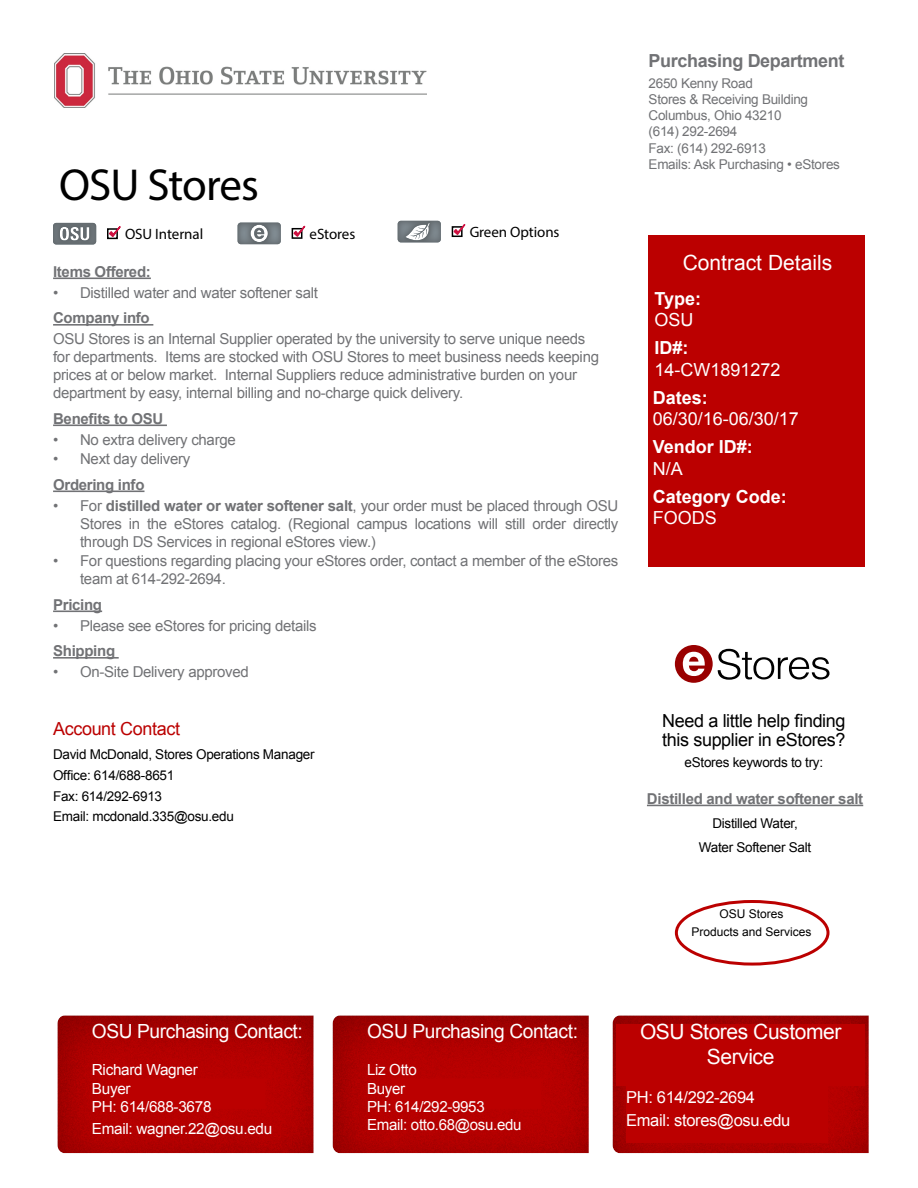
<style>
.page{position:relative;width:918px;height:1188px;background:#fff}
.page>*{position:absolute;margin:0;border:0;box-sizing:border-box;transform-origin:0 0}
.t1{font:45px "Myriad Pro";letter-spacing:-.02em;color:#000}
.t2{font:21px/25.2px "Arial";letter-spacing:-.02em;color:#fff;text-align:center}
.t3{font:21px "Arial";color:#fff}
.t4{font:19.5px "Arial";letter-spacing:-.02em;color:#fff}
.t5{font:18px/19.5px "Arial";letter-spacing:-.02em;color:#000}
.t6{font:18px "Arial";color:#fff}
.t7{font:700 18px "Arial";color:#fff}
.t8{font:700 18px "Arial";letter-spacing:-.02em;color:#717275}
.t9{font:18px "Arial";letter-spacing:-.02em;color:#b00}
.t10{font:16.5px/23.1px "Arial";letter-spacing:-.02em;color:#fff}
.t11{font:15.3px/18.3px "Arial";letter-spacing:-.02em;color:#fff}
.t12{font:15px/18px "Arial";letter-spacing:-.02em;color:#717275}
.t13{font:700 15px "Arial";letter-spacing:-.02em;color:#717275}
.t14{font:15px "Myriad Pro";letter-spacing:-.005em;color:#000}
.t15{font:13.5px/20.7px "Arial";letter-spacing:-.02em;color:#000}
.t16{font:13.5px/16.2px "Arial";letter-spacing:-.02em;color:#717275}
.t17{font:12px/18px "Arial";color:#000;text-align:center}
.s1{font-weight:700}
</style>
<div class="page">
<img style="left:55px;top:54px;width:371px;height:53px">
<hr style="left:53px;top:278px;width:98px;height:1px;background:#717275">
<hr style="left:53px;top:324px;width:100px;height:2px;background:#717275">
<hr style="left:53px;top:425px;width:114px;height:1px;background:#717275">
<hr style="left:53px;top:491px;width:91px;height:1px;background:#717275">
<hr style="left:53px;top:611px;width:49px;height:1px;background:#717275">
<hr style="left:53px;top:657px;width:66px;height:2px;background:#717275">
<svg style="left:718px;top:649px;width:112px;height:31px"></svg>
<div style="left:675px;top:645px;width:38px;height:38px;background:#900;border-radius:50%"></div>
<svg style="left:683px;top:652px;width:22px;height:24px"></svg>
<hr style="left:647px;top:805px;width:216px;height:1px;background:#717275">
<div style="left:649px;top:236px;width:216px;height:331px;background:#b00"></div>
<div style="left:598px;top:1002px;width:283px;height:155px;background:#000;opacity:.3"></div>
<div style="left:616px;top:1024px;width:249px;height:62px;background:#b00"></div>
<div style="left:626px;top:1069px;width:201px;height:73px;background:#b00"></div>
<svg style="left:238px;top:223px;width:43px;height:21px"></svg>
<div style="left:292px;top:228px;width:10px;height:11px;border:2px solid #000"></div>
<svg style="left:292px;top:225px;width:14px;height:13px"></svg>
<img style="left:398px;top:221px;width:43px;height:21px">
<div style="left:452px;top:226px;width:11px;height:11px;border:2px solid #000"></div>
<svg style="left:452px;top:224px;width:14px;height:12px"></svg>
<svg style="left:54px;top:244px;width:41px;height:1px"></svg>
<img style="left:53px;top:223px;width:43px;height:21px">
<svg style="left:107px;top:226px;width:14px;height:13px"></svg>
<div style="left:675px;top:900px;width:155px;height:66px;border:3px solid #b00;border-radius:50%"></div>
<div style="left:45px;top:1002px;width:282px;height:152px;background:#000;opacity:.3"></div>
<div style="left:320px;top:1002px;width:282px;height:152px;background:#000;opacity:.3"></div>
<h1 class="t1" style="left:59px;top:157px;width:201px">OSU Stores</h1>
<p class="t14" style="left:125px;top:225px;width:80px">OSU Internal</p>
<p class="t14" style="left:310px;top:225px;width:47px">eStores</p>
<p class="t14" style="left:470px;top:223px;width:91px">Green Options</p>
<p class="t13" style="left:53px;top:261px;width:99px">Items Offered:</p>
<p class="t12" style="left:53px;top:284px;width:266px">• Distilled water and water softener salt</p>
<p class="t13" style="left:53px;top:308px;width:98px">Company info</p>
<p class="t12" style="left:53px;top:330px;width:547px">OSU Stores is an Internal Supplier operated by the university to serve unique needs for departments. Items are stocked with OSU Stores to meet business needs keeping prices at or below market. Internal Suppliers reduce administrative burden on your department by easy, internal billing and no-charge quick delivery.</p>
<p class="t13" style="left:53px;top:408px;width:112px">Benefits to OSU</p>
<p class="t12" style="left:53px;top:431px;width:184px">• No extra delivery charge</p>
<p class="t12" style="left:53px;top:450px;width:139px">• Next day delivery</p>
<p class="t13" style="left:53px;top:474px;width:93px">Ordering info</p>
<p class="t12" style="left:80px;top:497px;width:540px;text-align:justify;text-indent:-27px">• For <span class="s1">distilled water or water softener salt</span>, your order must be placed through OSU Stores in the eStores catalog. (Regional campus locations will still order directly through DS Services in regional eStores view.)</p>
<p class="t12" style="left:80px;top:552px;width:540px;text-indent:-27px">• For questions regarding placing your eStores order, contact a member of the eStores team at 614-292-2694.</p>
<p class="t13" style="left:53px;top:594px;width:51px">Pricing</p>
<p class="t12" style="left:53px;top:617px;width:265px">• Please see eStores for pricing details</p>
<p class="t13" style="left:53px;top:641px;width:64px">Shipping</p>
<p class="t12" style="left:53px;top:663px;width:197px">• On-Site Delivery approved</p>
<p class="t9" style="left:53px;top:717px;width:129px">Account Contact</p>
<p class="t15" style="left:53px;top:744px;width:263px">David McDonald, Stores Operations Manager<br>Office: 614/688-8651<br>Fax: 614/292-6913<br>Email: mcdonald.335@osu.edu</p>
<p class="t8" style="left:649px;top:49px;width:197px">Purchasing Department</p>
<p class="t16" style="left:649px;top:75px;width:193px">2650 Kenny Road<br>Stores &amp; Receiving Building<br>Columbus, Ohio 43210<br>(614) 292-2694<br>Fax: (614) 292-6913<br>Emails: Ask Purchasing • eStores</p>
<h2 class="t3" style="left:683px;top:249px;width:151px">Contract Details</h2>
<p class="t7" style="left:655px;top:286px;width:48px">Type:</p>
<p class="t6" style="left:655px;top:308px;width:41px">OSU</p>
<p class="t7" style="left:655px;top:336px;width:36px">ID#:</p>
<p class="t6" style="left:655px;top:358px;width:128px">14-CW1891272</p>
<p class="t7" style="left:653px;top:385px;width:57px">Dates:</p>
<p class="t6" style="left:653px;top:407px;width:148px">06/30/16-06/30/17</p>
<p class="t7" style="left:653px;top:435px;width:102px">Vendor ID#:</p>
<p class="t6" style="left:653px;top:457px;width:32px">N/A</p>
<p class="t7" style="left:653px;top:484px;width:136px">Category Code:</p>
<p class="t6" style="left:653px;top:506px;width:66px">FOODS</p>
<p class="t5" style="left:662px;top:711px;width:185px">Need a little help finding this supplier in eStores?</p>
<p class="t15" style="left:685px;top:752px;width:140px">eStores keywords to try:</p>
<p class="t13" style="left:647px;top:789px;width:218px">Distilled and water softener salt</p>
<p class="t15" style="left:699px;top:811px;width:114px;line-height:24px;text-align:center">Distilled Water,<br>Water Softener Salt</p>
<p class="t17" style="left:691px;top:905px;width:122px">OSU Stores<br>Products and Services</p>
<h3 class="t4" style="left:92px;top:1019px;width:212px">OSU Purchasing Contact:</h3>
<h3 class="t4" style="left:367px;top:1019px;width:212px">OSU Purchasing Contact:</h3>
<p class="t11" style="left:92px;top:1061px;width:121px">Richard Wagner<br>Buyer<br>PH: 614/688-3678</p>
<p class="t11" style="left:92px;top:1119px;width:182px">Email: wagner.22@osu.edu</p>
<p class="t11" style="left:367px;top:1061px;width:156px">Liz Otto<br>Buyer<br>PH: 614/292-9953<br>Email: otto.68@osu.edu</p>
<h2 class="t2" style="left:640px;top:1019px;width:203px">OSU Stores Customer<br>Service</h2>
<p class="t10" style="left:626px;top:1085px;width:166px">PH: 614/292-2694<br>Email: stores@osu.edu</p>
</div>
